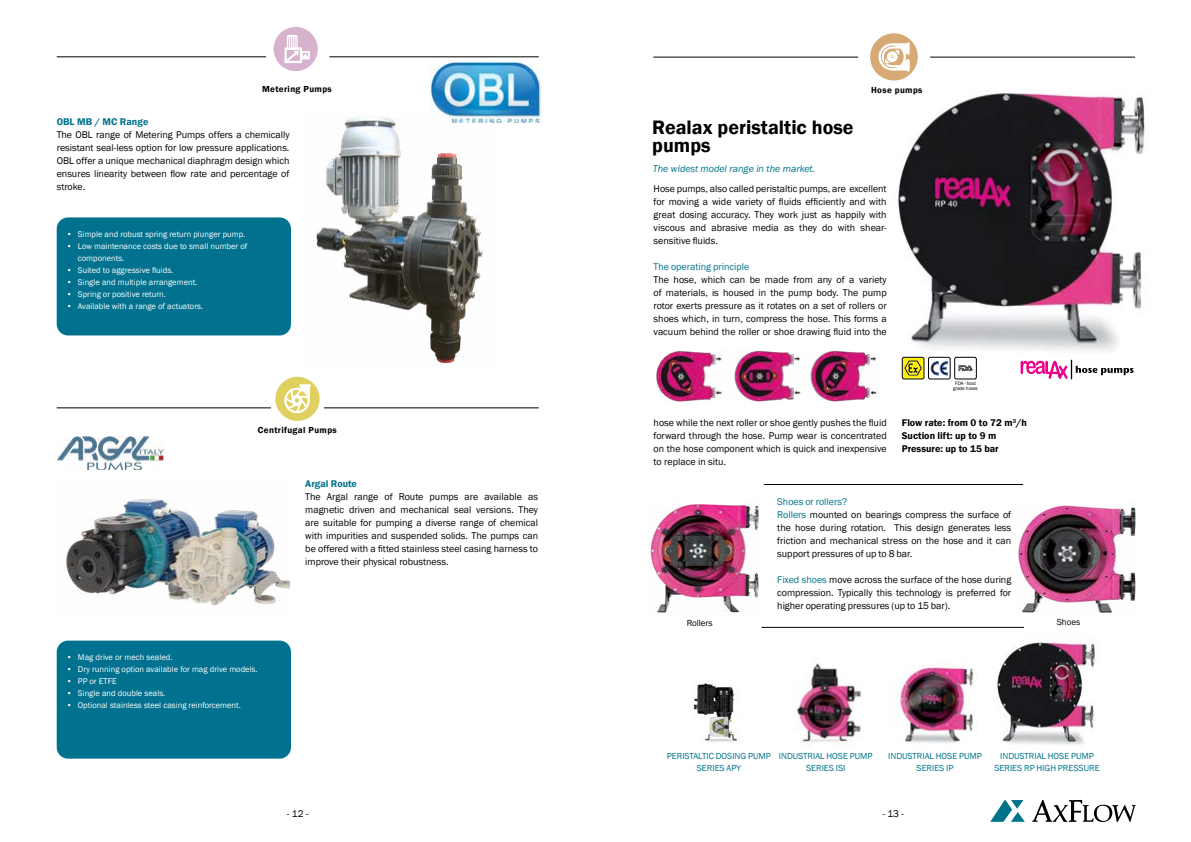
<style>
.page{position:relative;width:1191px;height:842px;background:#fff}
.page>*{position:absolute;margin:0;border:0;box-sizing:border-box;transform-origin:0 0}
.t1{font:600 20px/18px "Franklin Gothic";color:#000}
.t2{font:10px/13px "Franklin Gothic";color:#000;text-align:justify}
.t3{font:600 10px/13px "Franklin Gothic";color:#000}
.t4{font:italic 10px "Franklin Gothic";color:#00738a}
.t5{font:600 10px "Franklin Gothic";color:#00738a}
.t6{font:10px "Franklin Gothic";color:#00738a}
.t7{font:9px/12px "Franklin Gothic";color:#00738a;text-align:center}
.t8{font:600 9px "Franklin Gothic";letter-spacing:.04em;color:#000}
.t9{font:9px "Franklin Gothic";color:#000}
.t10{font:8.5px/12px "Franklin Gothic";color:#fff}
.t11{font:5px/5px "Franklin Gothic";letter-spacing:-.02em;color:#000;text-align:center}
.s1{color:#00738a}
</style>
<div class="page">
<svg style="left:990px;top:799px;width:34px;height:23px"></svg>
<svg style="left:1032px;top:800px;width:103px;height:22px"></svg>
<hr style="left:57px;top:408px;width:482px;height:1px;background:#000">
<div style="left:271px;top:373px;width:53px;height:47px;background:#fff"></div>
<div style="left:275px;top:377px;width:45px;height:44px;background:#e0d05f;border-radius:22px"></div>
<svg style="left:284px;top:384px;width:27px;height:29px"></svg>
<div style="left:291px;top:395px;width:12px;height:11px;border:3px solid #fff;border-radius:50%"></div>
<div style="left:273px;top:27px;width:45px;height:44px;background:#d6b2cc;border-radius:50%"></div>
<svg style="left:284px;top:35px;width:26px;height:28px"></svg>
<hr style="left:57px;top:57px;width:209px;height:1px;background:#000">
<hr style="left:329px;top:57px;width:210px;height:1px;background:#000">
<img style="left:313px;top:115px;width:181px;height:251px">
<div style="left:57px;top:217px;width:234px;height:118px;background:#00728f;border-radius:11px"></div>
<div style="left:57px;top:641px;width:234px;height:118px;background:#00728f;border-radius:11px"></div>
<img style="left:65px;top:499px;width:224px;height:108px">
<img style="left:429px;top:60px;width:113px;height:62px">
<img style="left:57px;top:437px;width:107px;height:32px">
<img style="left:884px;top:75px;width:261px;height:285px">
<img style="left:656px;top:351px;width:221px;height:50px">
<hr style="left:653px;top:57px;width:205px;height:1px;background:#000">
<hr style="left:930px;top:57px;width:205px;height:1px;background:#000">
<svg style="left:1020px;top:360px;width:113px;height:19px"></svg>
<img style="left:649px;top:500px;width:111px;height:114px">
<img style="left:1017px;top:505px;width:119px;height:108px">
<img style="left:692px;top:681px;width:48px;height:63px">
<img style="left:797px;top:659px;width:64px;height:88px">
<img style="left:897px;top:666px;width:80px;height:77px">
<img style="left:996px;top:637px;width:102px;height:108px">
<hr style="left:761px;top:627px;width:263px;height:1px;background:#000">
<hr style="left:763px;top:484px;width:260px;height:1px;background:#000">
<div style="left:954px;top:357px;width:23px;height:22px;border:1px solid #000;border-radius:2px"></div>
<svg style="left:958px;top:365px;width:14px;height:6px"></svg>
<div style="left:902px;top:358px;width:21px;height:21px;background:#fff200;border-radius:2px"></div>
<svg style="left:904px;top:360px;width:17px;height:15px"></svg>
<div style="left:901px;top:357px;width:23px;height:22px;border:1px solid #000;border-radius:2px"></div>
<div style="left:928px;top:357px;width:22px;height:22px;border:1px solid #000;border-radius:2px"></div>
<svg style="left:931px;top:362px;width:16px;height:13px"></svg>
<div style="left:870px;top:33px;width:47px;height:47px;background:#d6a975;border-radius:24px"></div>
<svg style="left:878px;top:42px;width:31px;height:29px"></svg>
<p class="t8" style="left:262px;top:83px;width:71px">Metering Pumps</p>
<p class="t5" style="left:57px;top:116px;width:93px">OBL MB / MC Range</p>
<p class="t2" style="left:57px;top:128px;width:234px">The OBL range of Metering Pumps offers a chemically resistant seal-less option for low pressure applications.<br>OBL offer a unique mechanical diaphragm design which ensures linearity between flow rate and percentage of stroke.</p>
<p class="t10" style="left:67px;top:228px;width:180px">• Simple and robust spring return plunger pump.</p>
<p class="t10" style="left:78px;top:240px;width:171px;text-indent:-11px">• Low maintenance costs due to small number of components.</p>
<p class="t10" style="left:67px;top:264px;width:108px">• Suited to aggressive fluids.</p>
<p class="t10" style="left:67px;top:276px;width:132px">• Single and multiple arrangement.</p>
<p class="t10" style="left:67px;top:288px;width:101px">• Spring or positive return.</p>
<p class="t10" style="left:67px;top:300px;width:138px">• Available with a range of actuators.</p>
<p class="t8" style="left:258px;top:424px;width:80px">Centrifugal Pumps</p>
<p class="t5" style="left:305px;top:477px;width:53px">Argal Route</p>
<p class="t2" style="left:305px;top:490px;width:234px">The Argal range of Route pumps are available as magnetic driven and mechanical seal versions. They are suitable for pumping a diverse range of chemical with impurities and suspended solids. The pumps can be offered with a fitted stainless steel casing harness to improve their physical robustness.</p>
<p class="t10" style="left:67px;top:651px;width:107px">• Mag drive or mech sealed.</p>
<p class="t10" style="left:67px;top:663px;width:193px">• Dry running option available for mag drive models.</p>
<p class="t10" style="left:67px;top:675px;width:52px">• PP or ETFE</p>
<p class="t10" style="left:67px;top:687px;width:100px">• Single and double seals.</p>
<p class="t10" style="left:67px;top:699px;width:176px">• Optional stainless steel casing reinforcement.</p>
<h1 class="t1" style="left:652px;top:119px;width:203px">Realax peristaltic hose pumps</h1>
<p class="t4" style="left:653px;top:163px;width:164px">The widest model range in the market.</p>
<p class="t8" style="left:871px;top:85px;width:53px">Hose pumps</p>
<p class="t2" style="left:653px;top:183px;width:235px">Hose pumps, also called peristaltic pumps, are excellent for moving a wide variety of fluids efficiently and with great dosing accuracy. They work just as happily with viscous and abrasive media as they do with shear&shy;sensitive fluids.</p>
<p class="t6" style="left:653px;top:261px;width:97px">The operating principle</p>
<p class="t2" style="left:653px;top:274px;width:235px">The hose, which can be made from any of a variety of materials, is housed in the pump body. The pump rotor exerts pressure as it rotates on a set of rollers or shoes which, in turn, compress the hose. This forms a vacuum behind the roller or shoe drawing fluid into the</p>
<p class="t2" style="left:653px;top:417px;width:235px">hose while the next roller or shoe gently pushes the fluid forward through the hose. Pump wear is concentrated on the hose component which is quick and inexpensive to replace in situ.</p>
<p class="t11" style="left:953px;top:380px;width:26px">FDA - food grade hoses</p>
<p class="t3" style="left:901px;top:416px;width:127px">Flow rate: from 0 to 72 m<sup>3</sup>/h<br>Suction lift: up to 9 m<br>Pressure: up to 15 bar</p>
<p class="t2" style="left:777px;top:495px;width:235px;text-align:left"><span class="s1">Shoes or rollers?<br>Rollers</span> mounted on bearings compress the surface of the hose during rotation. This design generates less friction and mechanical stress on the hose and it can support pressures of up to 8 bar.</p>
<p class="t2" style="left:777px;top:573px;width:235px"><span class="s1">Fixed shoes</span> move across the surface of the hose during compression. Typically this technology is preferred for higher operating pressures (up to 15 bar).</p>
<p class="t9" style="left:686px;top:617px;width:28px">Rollers</p>
<p class="t9" style="left:1056px;top:617px;width:25px">Shoes</p>
<p class="t7" style="left:667px;top:750px;width:105px">PERISTALTIC DOSING PUMP<br>SERIES APY</p>
<p class="t7" style="left:779px;top:750px;width:95px">INDUSTRIAL HOSE PUMP<br>SERIES ISI</p>
<p class="t7" style="left:888px;top:750px;width:95px">INDUSTRIAL HOSE PUMP<br>SERIES IP</p>
<p class="t7" style="left:994px;top:750px;width:107px">INDUSTRIAL HOSE PUMP<br>SERIES RP HIGH PRESSURE</p>
<p class="t2" style="left:287px;top:807px;width:23px">- 12 -</p>
<p class="t2" style="left:882px;top:808px;width:23px">- 13 -</p>
</div>
